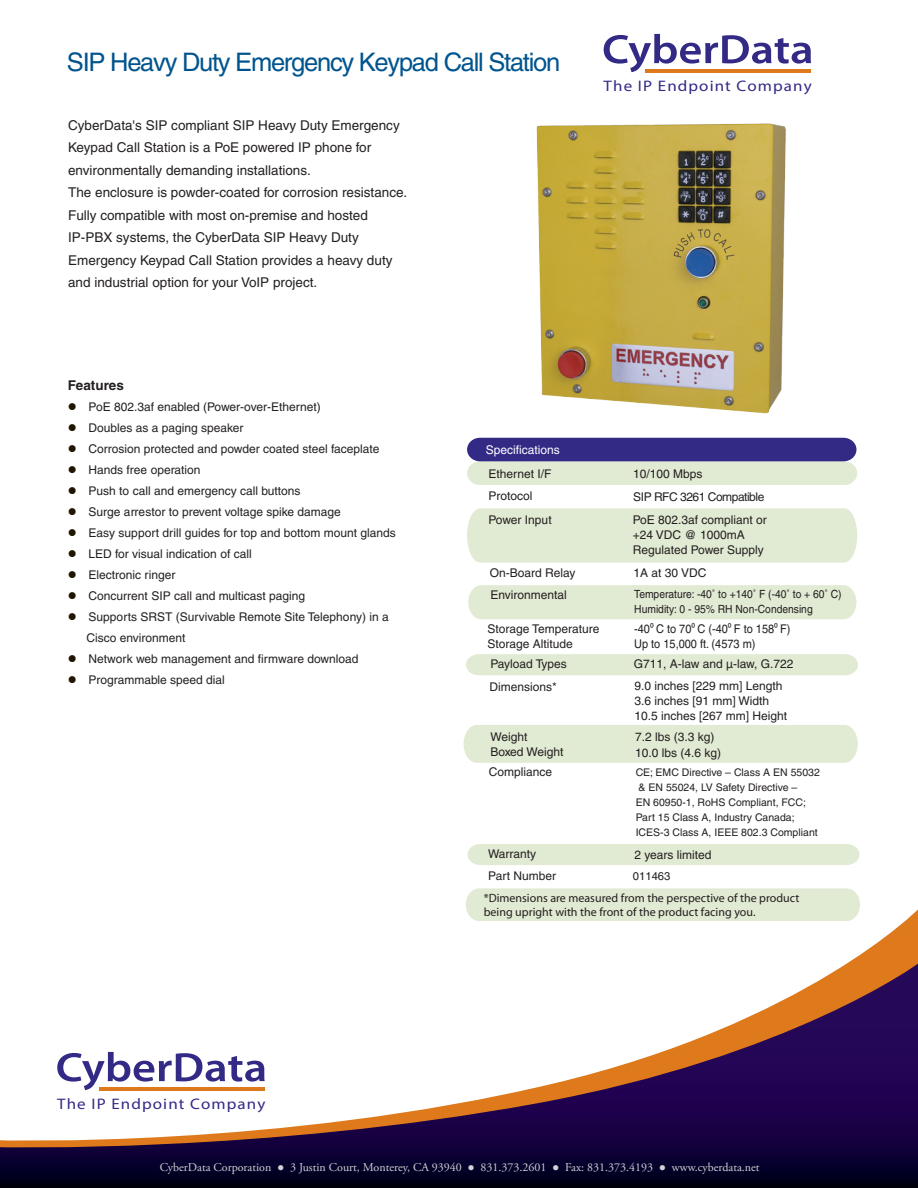
<style>
.page{position:relative;width:918px;height:1188px;background:#fff}
.page>*{position:absolute;margin:0;border:0;box-sizing:border-box;transform-origin:0 0}
.t1{font:25.5px "Helvetica";letter-spacing:-.05em;color:#00548e}
.t2{font:15.3px "Myriad Pro";letter-spacing:.065em;color:#332a86;scale:1.11 1}
.t3{font:13.5px/22.5px "Helvetica";color:#231f20}
.t4{font:700 13.5px "Helvetica";color:#231f20}
.t5{font:12px/15px "Helvetica";color:#231f20}
.t6{font:12px "Adobe Garamond Pro";color:#d1d3d4}
.t7{font:12px/14.4px "Myriad";color:#231f20}
.t8{font:12px/15px "Helvetica";color:#231f20;scale:.91 1}
.t9{font:12px "Helvetica";letter-spacing:-.04em;color:#221f1f}
.t10{font:12px "Helvetica";color:#fff}
.t11{font:11.25px/15px "Helvetica";color:#231f20;scale:.91 1}
.t12{font:11.25px "Helvetica";color:#231f20}
.t13{font:10.5px/15px "Helvetica";color:#231f20}
.s1{color:#1f1500}
.s2{font-family:"Myriad Pro"}
</style>
<div class="page">
<div style="left:467px;top:844px;width:392px;height:21px;background:#e1ead3"></div>
<img style="left:536px;top:123px;width:250px;height:291px">
<div style="left:464px;top:725px;width:394px;height:38px;background:#e1ead3"></div>
<div style="left:466px;top:888px;width:394px;height:21px;background:#e1ead3"></div>
<div style="left:466px;top:654px;width:392px;height:21px;background:#e1ead3"></div>
<svg style="left:466px;top:909px;width:452px;height:55px"></svg>
<svg style="left:0;top:964px;width:918px;height:224px"></svg>
<svg style="left:57px;top:1052px;width:208px;height:38px"></svg>
<hr style="left:99px;top:1087px;width:166px;height:4px;background:#df7a1c">
<svg style="left:604px;top:34px;width:207px;height:38px"></svg>
<hr style="left:646px;top:69px;width:165px;height:4px;background:#df7a1c">
<div style="left:467px;top:508px;width:390px;height:55px;background:#e1ead3"></div>
<svg style="left:467px;top:438px;width:390px;height:47px;background:#8c8cae"></svg>
<div style="left:468px;top:585px;width:389px;height:34px;background:#e1ead3"></div>
<h1 class="t1" style="left:67px;top:47px;width:495px">SIP Heavy Duty Emergency Keypad Call Station</h1>
<p class="t3" style="left:68px;top:114px;width:341px">CyberData's SIP compliant SIP Heavy Duty Emergency Keypad Call Station is a PoE powered IP phone for environmentally demanding installations.<br>The enclosure is powder-coated for corrosion resistance.<br>Fully compatible with most on-premise and hosted IP-PBX systems, the CyberData SIP Heavy Duty Emergency Keypad Call Station provides a heavy duty and industrial option for your VoIP project.</p>
<p class="t2" style="left:604px;top:76px;width:189px">The IP Endpoint Company</p>
<p class="t4" style="left:68px;top:377px;width:58px">Features</p>
<p class="t5" style="left:68px;top:399px;width:255px"><span class="s1">●</span> PoE 802.3af enabled (Power-over-Ethernet)</p>
<p class="t5" style="left:68px;top:420px;width:177px"><span class="s1">●</span> Doubles as a paging speaker</p>
<p class="t5" style="left:68px;top:441px;width:313px"><span class="s1">●</span> Corrosion protected and powder coated steel faceplate</p>
<p class="t5" style="left:68px;top:462px;width:134px"><span class="s1">●</span> Hands free operation</p>
<p class="t5" style="left:68px;top:483px;width:234px"><span class="s1">●</span> Push to call and emergency call buttons</p>
<p class="t5" style="left:68px;top:504px;width:275px"><span class="s1">●</span> Surge arrestor to prevent voltage spike damage</p>
<p class="t5" style="left:68px;top:525px;width:330px"><span class="s1">●</span> Easy support drill guides for top and bottom mount glands</p>
<p class="t5" style="left:68px;top:546px;width:185px"><span class="s1">●</span> LED for visual indication of call</p>
<p class="t5" style="left:68px;top:567px;width:109px"><span class="s1">●</span> Electronic ringer</p>
<p class="t5" style="left:68px;top:588px;width:239px"><span class="s1">●</span> Concurrent SIP call and multicast paging</p>
<p class="t5" style="left:87px;top:606px;width:304px;line-height:21px;text-indent:-19px"><span class="s1">●</span> Supports SRST (Survivable Remote Site Telephony) in a<br>Cisco environment</p>
<p class="t5" style="left:68px;top:651px;width:292px"><span class="s1">●</span> Network web management and firmware download</p>
<p class="t5" style="left:68px;top:672px;width:159px"><span class="s1">●</span> Programmable speed dial</p>
<p class="t2" style="left:57px;top:1094px;width:189px">The IP Endpoint Company</p>
<p class="t10" style="left:486px;top:443px;width:76px">Specifications</p>
<p class="t5" style="left:489px;top:466px;width:64px">Ethernet I/F</p>
<p class="t5" style="left:633px;top:466px;width:71px">10/100 Mbps</p>
<p class="t5" style="left:489px;top:512px;width:65px">Power Input</p>
<p class="t5" style="left:489px;top:489px;width:46px">Protocol</p>
<p class="t9" style="left:633px;top:490px;width:133px">SIP RFC 3261 Compatible</p>
<p class="t5" style="left:633px;top:512px;width:136px">PoE 802.3af compliant or +24 VDC @ 1000mA<br>Regulated Power Supply</p>
<p class="t5" style="left:490px;top:566px;width:87px">On-Board Relay</p>
<p class="t5" style="left:634px;top:566px;width:74px">1A at 30 VDC</p>
<p class="t5" style="left:491px;top:587px;width:78px">Environmental</p>
<p class="t11" style="left:634px;top:587px;width:229px">Temperature: -40˚ to +140˚ F (-40˚ to + 60˚ C)<br>Humidity: 0 - 95% RH Non-Condensing</p>
<p class="t5" style="left:488px;top:621px;width:113px">Storage Temperature<br>Storage Altitude</p>
<p class="t8" style="left:634px;top:622px;width:173px">-40<span class="s2">0</span> C to 70<span class="s2">0</span> C (-40<span class="s2">0</span> F to 158<span class="s2">0</span> F)<br>Up to 15,000 ft. (4573 m)</p>
<p class="t5" style="left:490px;top:656px;width:78px">Payload Types</p>
<p class="t5" style="left:634px;top:656px;width:161px">G711, A-law and µ-law, G.722</p>
<p class="t5" style="left:490px;top:679px;width:69px">Dimensions*</p>
<p class="t5" style="left:634px;top:678px;width:154px">9.0 inches [229 mm] Length<br>3.6 inches [91 mm] Width<br>10.5 inches [267 mm] Height</p>
<p class="t5" style="left:490px;top:729px;width:75px">Weight<br>Boxed Weight</p>
<p class="t5" style="left:489px;top:764px;width:65px">Compliance</p>
<p class="t5" style="left:635px;top:728px;width:88px;line-height:16.5px">7.2 lbs (3.3 kg)<br>10.0 lbs (4.6 kg)</p>
<p class="t13" style="left:636px;top:765px;width:186px">CE; EMC Directive – Class A EN 55032 &amp; EN 55024, LV Safety Directive –<br>EN 60950-1, RoHS Compliant, FCC; Part 15 Class A, Industry Canada; ICES-3 Class A, IEEE 802.3 Compliant</p>
<p class="t5" style="left:488px;top:846px;width:50px">Warranty</p>
<p class="t5" style="left:634px;top:847px;width:79px">2 years limited</p>
<p class="t5" style="left:488px;top:868px;width:70px">Part Number</p>
<p class="t12" style="left:633px;top:869px;width:39px">011463</p>
<p class="t7" style="left:484px;top:891px;width:317px">*Dimensions are measured from the perspective of the product being upright with the front of the product facing you.</p>
<p class="t6" style="left:160px;top:1160px;width:601px">CyberData Corporation ● 3 Justin Court, Monterey, CA 93940 ● 831.373.2601 ● Fax: 831.373.4193 ● www.cyberdata.net</p>
</div>
